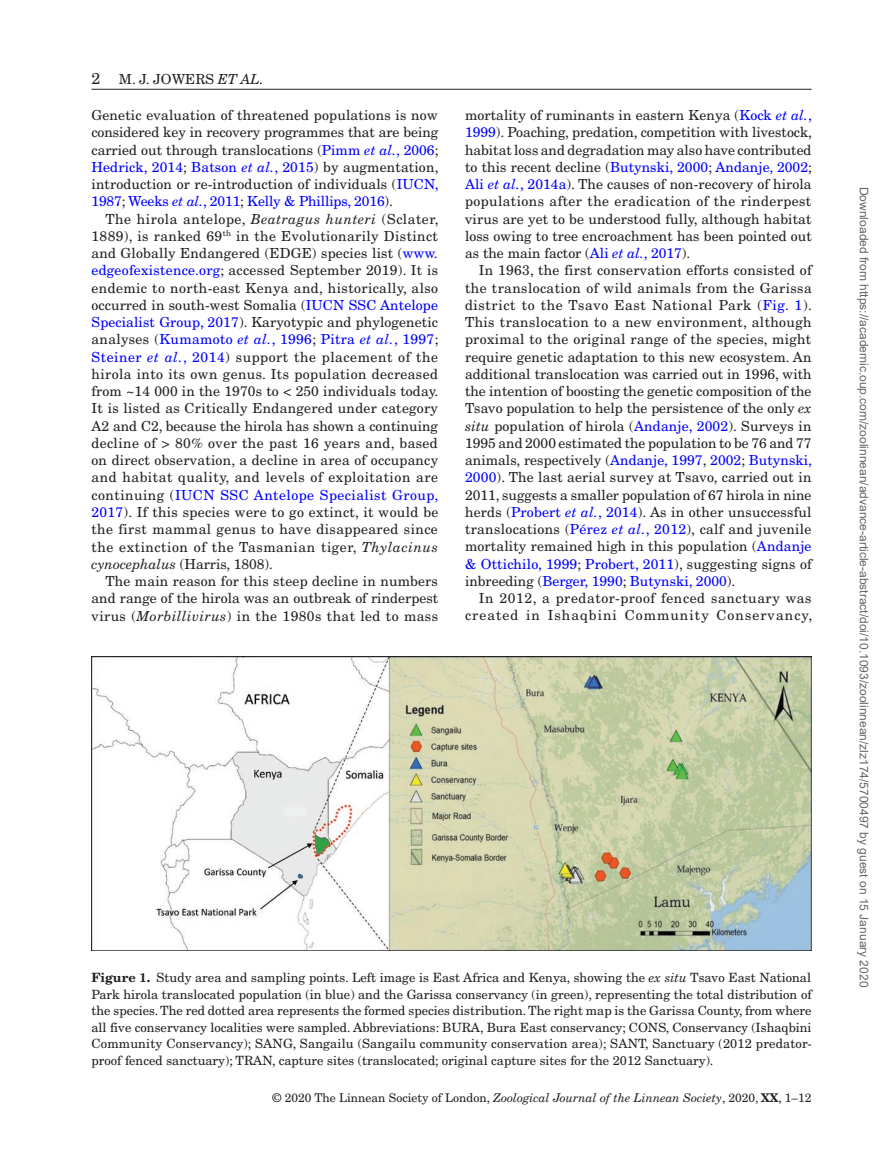
<style>
.page{position:relative;width:893px;height:1174px;background:#fff}
.page>*{position:absolute;margin:0;border:0;box-sizing:border-box;transform-origin:0 0}
.t1{font:13.8px/17.2px "New Century Schlbk";letter-spacing:.01em;color:#231f20;text-align:justify}
.t2{font:13.8px/17.2px "New Century Schlbk";letter-spacing:.075em;color:#231f20;text-align:right}
.t3{font:12.75px/16.5px "New Century Schlbk";color:#231f20;text-align:justify}
.t4{font:12px "Arial";color:#666}
.t5{font:12px "New Century Schlbk";color:#231f20}
.s1{font-size:15.75px}
.s2{font-style:italic}
.s3{color:#00f}
.s4{font-style:italic;color:#00f}
.s5{font-weight:700}
</style>
<div class="page">
<hr style="left:92px;top:89px;width:720px;height:1px;background:#231f20">
<img style="left:92px;top:657px;width:719px;height:293px">
<p class="t1" style="left:92px;top:70px;width:174px"><span class="s1">2</span> M. J. JOWERS <span class="s2">ET AL.</span></p>
<p class="t1" style="left:91px;top:107px;width:349px">Genetic evaluation of threatened populations is now considered key in recovery programmes that are being carried out through translocations (<span class="s3">Pimm</span> <span class="s4">et al.</span><span class="s3">, 2006</span>; <span class="s3">Hedrick, 2014</span>; <span class="s3">Batson</span> <span class="s4">et al.</span><span class="s3">, 2015</span>) by augmentation, introduction or re-introduction of individuals (<span class="s3">IUCN, 1987</span>; <span class="s3">Weeks</span> <span class="s4">et al.</span><span class="s3">, 2011</span>; <span class="s3">Kelly &amp; Phillips, 2016</span>).</p>
<p class="t1" style="left:91px;top:210px;width:349px;text-indent:14px">The hirola antelope, <span class="s2">Beatragus hunteri</span> (Sclater, 1889), is ranked 69<sup>th</sup> in the Evolutionarily Distinct and Globally Endangered (EDGE) species list (<span class="s3">www. edgeofexistence.org</span>; accessed September 2019). It is endemic to north-east Kenya and, historically, also occurred in south-west Somalia (<span class="s3">IUCN SSC Antelope Specialist Group, 2017</span>). Karyotypic and phylogenetic analyses (<span class="s3">Kumamoto</span> <span class="s4">et al.</span><span class="s3">, 1996</span>; <span class="s3">Pitra</span> <span class="s4">et al.</span><span class="s3">, 1997</span>; <span class="s3">Steiner</span> <span class="s4">et al.</span><span class="s3">, 2014</span>) support the placement of the hirola into its own genus. Its population decreased from ~14 000 in the 1970s to &lt; 250 individuals today.<br>It is listed as Critically Endangered under category A2 and C2, because the hirola has shown a continuing decline of &gt; 80% over the past 16 years and, based on direct observation, a decline in area of occupancy and habitat quality, and levels of exploitation are continuing (<span class="s3">IUCN SSC Antelope Specialist Group, 2017</span>). If this species were to go extinct, it would be the first mammal genus to have disappeared since the extinction of the Tasmanian tiger, <span class="s2">Thylacinus cynocephalus</span> (Harris, 1808).</p>
<p class="t1" style="left:92px;top:572px;width:348px;text-indent:14px">The main reason for this steep decline in numbers and range of the hirola was an outbreak of rinderpest virus (<span class="s2">Morbillivirus</span>) in the 1980s that led to mass</p>
<p class="t1" style="left:465px;top:106px;width:349px">mortality of ruminants in eastern Kenya (<span class="s3">Kock</span> <span class="s4">et al.</span><span class="s3">, 1999</span>). Poaching, predation, competition with livestock, habitat loss and degradation may also have contributed to this recent decline (<span class="s3">Butynski, 2000</span>; <span class="s3">Andanje, 2002</span>; <span class="s3">Ali</span> <span class="s4">et al.</span><span class="s3">, 2014a</span>). The causes of non-recovery of hirola populations after the eradication of the rinderpest virus are yet to be understood fully, although habitat loss owing to tree encroachment has been pointed out as the main factor (<span class="s3">Ali</span> <span class="s4">et al.</span><span class="s3">, 2017</span>).</p>
<p class="t1" style="left:465px;top:262px;width:349px;text-indent:14px">In 1963, the first conservation efforts consisted of the translocation of wild animals from the Garissa district to the Tsavo East National Park (<span class="s3">Fig. 1</span>).<br>This translocation to a new environment, although proximal to the original range of the species, might require genetic adaptation to this new ecosystem. An additional translocation was carried out in 1996, with the intention of boosting the genetic composition of the Tsavo population to help the persistence of the only <span class="s2">ex situ</span> population of hirola (<span class="s3">Andanje, 2002</span>). Surveys in 1995 and 2000 estimated the population to be 76 and 77 animals, respectively (<span class="s3">Andanje, 1997</span>, <span class="s3">2002</span>; <span class="s3">Butynski, 2000</span>). The last aerial survey at Tsavo, carried out in 2011, suggests a smaller population of 67 hirola in nine herds (<span class="s3">Probert</span> <span class="s4">et al.</span><span class="s3">, 2014</span>). As in other unsuccessful translocations (<span class="s3">Pérez</span> <span class="s4">et al.</span><span class="s3">, 2012</span>), calf and juvenile mortality remained high in this population (<span class="s3">Andanje &amp; Ottichilo, 1999</span>; <span class="s3">Probert, 2011</span>), suggesting signs of inbreeding (<span class="s3">Berger, 1990</span>; <span class="s3">Butynski, 2000</span>).</p>
<p class="t2" style="left:465px;top:589px;width:349px">In 2012, a predator-proof fenced sanctuary was created in Ishaqbini Community Conservancy,</p>
<p class="t3" style="left:92px;top:969px;width:722px"><span class="s5">Figure 1.</span> Study area and sampling points. Left image is East Africa and Kenya, showing the <span class="s2">ex situ</span> Tsavo East National Park hirola translocated population (in blue) and the Garissa conservancy (in green), representing the total distribution of the species. The red dotted area represents the formed species distribution. The right map is the Garissa County, from where all five conservancy localities were sampled. Abbreviations: BURA, Bura East conservancy; CONS, Conservancy (Ishaqbini Community Conservancy); SANG, Sangailu (Sangailu community conservation area); SANT, Sanctuary (2012 predator&shy;proof fenced sanctuary); TRAN, capture sites (translocated; original capture sites for the 2012 Sanctuary).</p>
<p class="t5" style="left:273px;top:1090px;width:540px">© 2020 The Linnean Society of London, <span class="s2">Zoological Journal of the Linnean Society</span>, 2020, <span class="s5">XX</span>, 1–12</p>
<p class="t4" style="left:868px;top:187px;width:802px;rotate:90deg">Downloaded from https://academic.oup.com/zoolinnean/advance-article-abstract/doi/10.1093/zoolinnean/zlz174/5700497 by guest on 15 January 2020</p>
</div>
